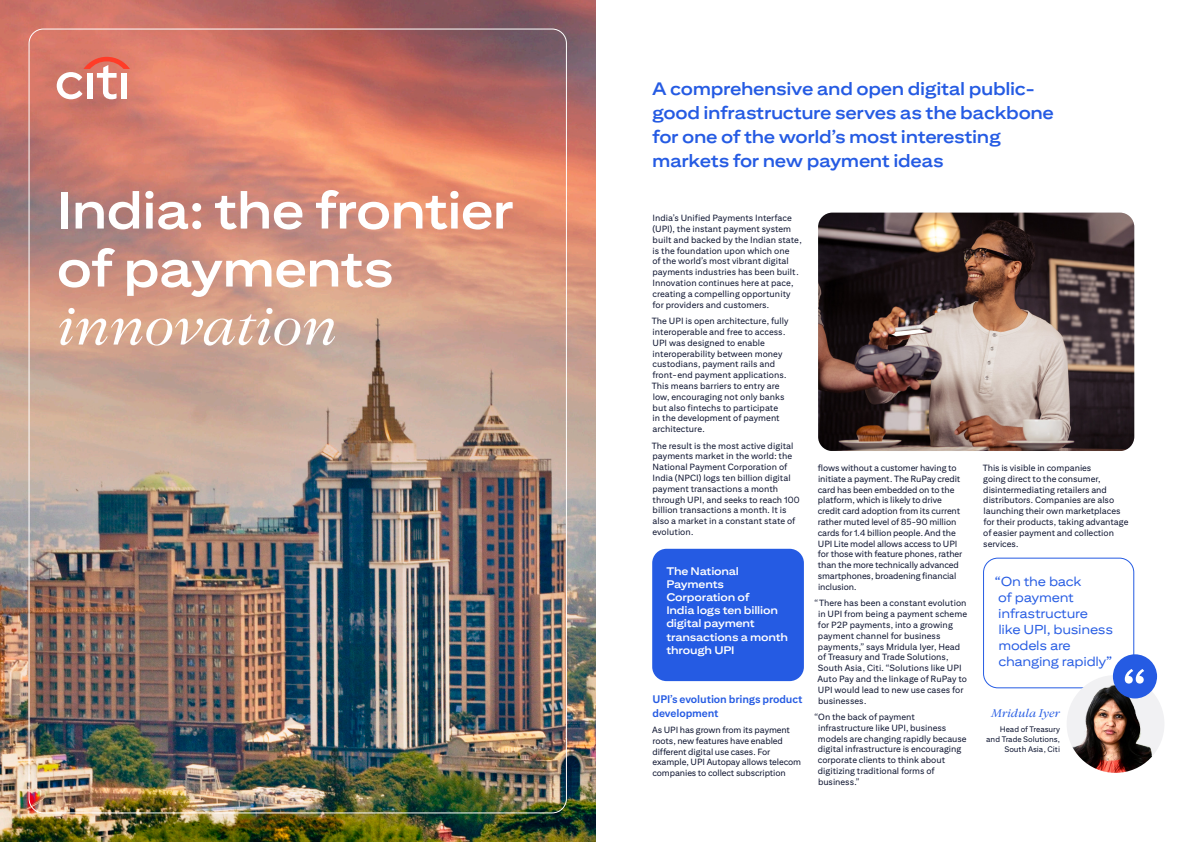
<style>
.page{position:relative;width:1191px;height:842px;background:#fff}
.page>*{position:absolute;margin:0;border:0;box-sizing:border-box;transform-origin:0 0}
.t1{font:700 52px/58px "Citi Sans Display";letter-spacing:-.02em;color:#fff}
.t2{font:700 50px "Citi Sans Display";color:#fff}
.Subtitle{font:700 18px/24px "Citi Sans Display";letter-spacing:-.02em;color:#255be3}
.Quotes_1{font:13px/16px "Citi Sans Display";letter-spacing:-.02em;color:#255be3}
.Quotes{font:700 11px/13.2px "Citi Sans Display";letter-spacing:-.02em;color:#fff}
.Heading_1{font:700 11px/13.2px "Citi Sans Text";letter-spacing:-.01em;color:#255be3}
.Heading_1-2{font:italic 11px "Citi Serif Display";letter-spacing:-.01em;color:#255be3}
.Body_text{font:9px/10.8px "Citi Sans Text";color:#0f1632}
.Body_text-2{font:8px/9.6px "Citi Sans Text";color:#0f1632;text-align:right}
.s1{font-family:"Citi Serif Display";font-weight:400;font-style:italic}
</style>
<div class="page">
<img style="left:0;top:0;width:595px;height:842px">
<svg style="left:57px;top:57px;width:73px;height:42px"></svg>
<img style="left:818px;top:213px;width:316px;height:238px">
<div style="left:652px;top:549px;width:152px;height:132px;background:#255be3;border-radius:14px"></div>
<div style="left:983px;top:558px;width:151px;height:130px;border:1px solid #255be3;border-radius:14px"></div>
<img style="left:1066px;top:675px;width:98px;height:98px;border-radius:49px">
<div style="left:1112px;top:654px;width:45px;height:44px;background:#255be3;border-radius:50%"></div>
<p class="t1" style="left:57px;top:180px;width:458px">India: the frontier of payments <span class="s1">innovation</span></p>
<p class="Subtitle" style="left:652px;top:76px;width:403px">A comprehensive and open digital public&shy;good infrastructure serves as the backbone for one of the world’s most interesting markets for new payment ideas</p>
<p class="Body_text" style="left:652px;top:212px;width:151px">India’s Unified Payments Interface (UPI), the instant payment system built and backed by the Indian state, is the foundation upon which one<br>of the world’s most vibrant digital payments industries has been built.<br>Innovation continues here at pace, creating a compelling opportunity for providers and customers.</p>
<p class="Body_text" style="left:652px;top:315px;width:138px">The UPI is open architecture, fully interoperable and free to access.<br>UPI was designed to enable interoperability between money custodians, payment rails and front-end payment applications.<br>This means barriers to entry are low, encouraging not only banks but also fintechs to participate<br>in the development of payment architecture.</p>
<p class="Body_text" style="left:652px;top:440px;width:149px">The result is the most active digital payments market in the world: the<br>National Payment Corporation of<br>India (NPCI) logs ten billion digital payment transactions a month through UPI, and seeks to reach 100 billion transactions a month. It is also a market in a constant state of evolution.</p>
<p class="Quotes" style="left:666px;top:564px;width:123px">The National<br>Payments<br>Corporation of<br>India logs ten billion digital payment transactions a month through UPI</p>
<p class="Heading_1" style="left:652px;top:693px;width:151px">UPI’s evolution brings product development</p>
<p class="Body_text" style="left:652px;top:724px;width:150px">As UPI has grown from its payment roots, new features have enabled different digital use cases. For example, UPI Autopay allows telecom companies to collect subscription</p>
<p class="Body_text" style="left:818px;top:462px;width:146px">flows without a customer having to initiate a payment. The RuPay credit card has been embedded on to the platform, which is likely to drive credit card adoption from its current rather muted level of 85-90 million cards for 1.4 billion people. And the UPI Lite model allows access to UPI for those with feature phones, rather than the more technically advanced smartphones, broadening financial inclusion.</p>
<p class="Body_text" style="left:817px;top:597px;width:151px;text-indent:-3px">“There has been a constant evolution in UPI from being a payment scheme for P2P payments, into a growing payment channel for business payments,” says Mridula Iyer, Head of Treasury and Trade Solutions,<br>South Asia, Citi. “Solutions like UPI<br>Auto Pay and the linkage of RuPay to<br>UPI would lead to new use cases for businesses.</p>
<p class="Body_text" style="left:818px;top:711px;width:150px;text-indent:-3px">“On the back of payment infrastructure like UPI, business models are changing rapidly because digital infrastructure is encouraging corporate clients to think about digitizing traditional forms of business.”</p>
<p class="Body_text" style="left:982px;top:462px;width:147px">This is visible in companies<br>going direct to the consumer, disintermediating retailers and distributors. Companies are also launching their own marketplaces for their products, taking advantage of easier payment and collection services.</p>
<p class="Quotes_1" style="left:995px;top:573px;width:120px">“On the back<br>of payment infrastructure<br>like UPI, business models are changing rapidly”</p>
<p class="Heading_1-2" style="left:991px;top:707px;width:70px">Mridula Iyer</p>
<p class="Body_text-2" style="left:986px;top:725px;width:75px">Head of Treasury and Trade Solutions,<br>South Asia, Citi</p>
<p class="t2" style="left:1122px;top:658px;width:26px">“</p>
</div>
